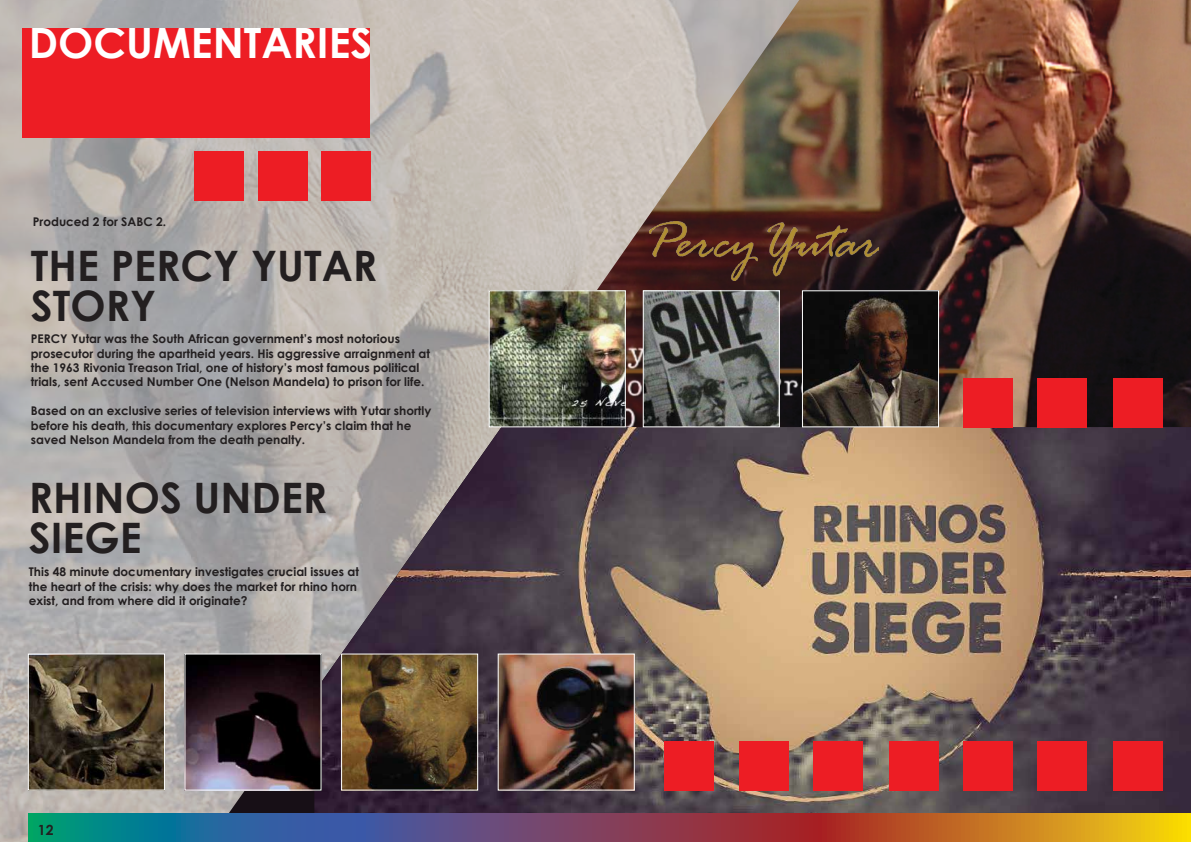
<style>
.page{position:relative;width:1191px;height:842px;background:#fff}
.page>*{position:absolute;margin:0;border:0;box-sizing:border-box;transform-origin:0 0}
.t1{font:700 42px/40px "Century Gothic";color:#231f20}
.t2{font:700 42px "Century Gothic";color:#fff}
.t3{font:700 14px "Century Gothic";color:#231f20}
.t4{font:700 12px/14.4px "Century Gothic";color:#231f20}
</style>
<div class="page">
<img style="left:0;top:0;width:208px;height:842px">
<div style="left:22px;top:28px;width:348px;height:110px;background:#ed1d24"></div>
<div style="left:194px;top:151px;width:49px;height:49px;background:#ed1d24"></div>
<svg style="left:208px;top:0;width:293px;height:813px"></svg>
<img style="left:314px;top:291px;width:877px;height:522px">
<img style="left:30px;top:656px;width:133px;height:132px">
<div style="left:28px;top:654px;width:137px;height:136px;border:1px solid #fff"></div>
<img style="left:186px;top:656px;width:133px;height:132px">
<img style="left:343px;top:656px;width:133px;height:132px">
<div style="left:341px;top:654px;width:137px;height:136px;border:1px solid #fff"></div>
<img style="left:500px;top:656px;width:132px;height:132px">
<div style="left:739px;top:741px;width:49px;height:49px;background:#ed1d24"></div>
<div style="left:813px;top:741px;width:49px;height:49px;background:#ed1d24"></div>
<div style="left:889px;top:741px;width:49px;height:49px;background:#ed1d24"></div>
<div style="left:963px;top:741px;width:49px;height:49px;background:#ed1d24"></div>
<div style="left:1037px;top:741px;width:49px;height:49px;background:#ed1d24"></div>
<div style="left:1113px;top:741px;width:49px;height:49px;background:#ed1d24"></div>
<div style="left:322px;top:151px;width:49px;height:49px;background:#ed1d24"></div>
<img style="left:501px;top:0;width:690px;height:427px">
<img style="left:645px;top:292px;width:133px;height:133px">
<div style="left:643px;top:290px;width:137px;height:137px;border:1px solid #fff"></div>
<img style="left:491px;top:292px;width:133px;height:133px">
<div style="left:489px;top:290px;width:137px;height:137px;border:1px solid #fff"></div>
<img style="left:804px;top:292px;width:133px;height:133px">
<div style="left:802px;top:290px;width:137px;height:137px;border:1px solid #fff"></div>
<svg style="left:28px;top:813px;width:1163px;height:29px;background:#79625a"></svg>
<div style="left:665px;top:741px;width:49px;height:49px;background:#ed1d24"></div>
<div style="left:1037px;top:378px;width:49px;height:49px;background:#ed1d24"></div>
<div style="left:1113px;top:378px;width:49px;height:49px;background:#ed1d24"></div>
<div style="left:963px;top:378px;width:49px;height:49px;background:#ed1d24"></div>
<img style="left:649px;top:222px;width:229px;height:59px">
<h1 class="t2" style="left:29px;top:17px;width:345px">DOCUMENTARIES</h1>
<p class="t4" style="left:33px;top:215px;width:135px">Produced 2 for SABC 2.</p>
<h1 class="t1" style="left:31px;top:245px;width:348px">THE PERCY YUTAR<br>STORY</h1>
<p class="t4" style="left:31px;top:331px;width:400px">PERCY Yutar was the South African government’s most notorious prosecutor during the apartheid years. His aggressive arraignment at the 1963 Rivonia Treason Trial, one of history’s most famous political trials, sent Accused Number One (Nelson Mandela) to prison for life.</p>
<p class="t4" style="left:31px;top:403px;width:402px">Based on an exclusive series of television interviews with Yutar shortly before his death, this documentary explores Percy’s claim that he saved Nelson Mandela from the death penalty.</p>
<h1 class="t1" style="left:29px;top:477px;width:300px">RHINOS UNDER<br>SIEGE</h1>
<p class="t4" style="left:29px;top:564px;width:332px">This 48 minute documentary investigates crucial issues at the heart of the crisis: why does the market for rhino horn exist, and from where did it originate?</p>
<p class="t3" style="left:38px;top:821px;width:17px">12</p>
</div>
